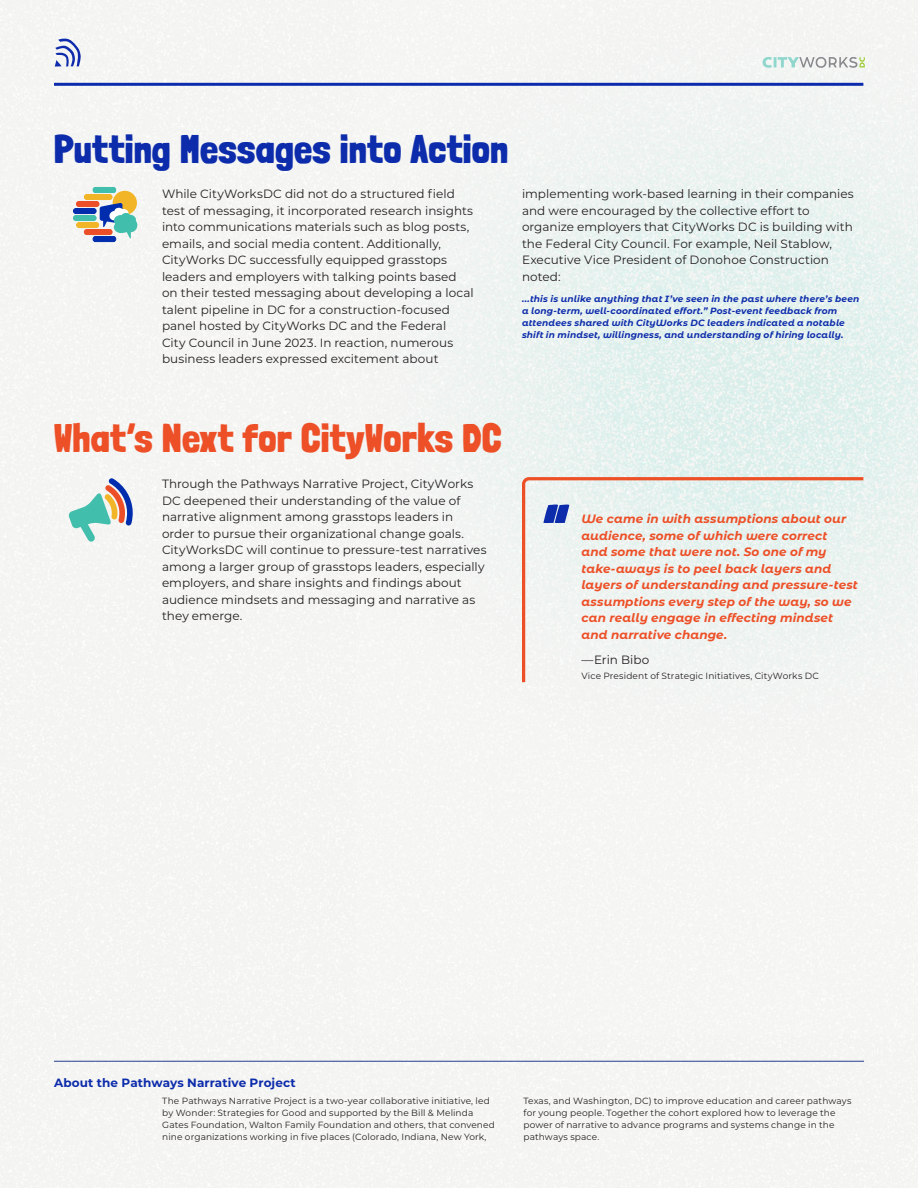
<style>
.page{position:relative;width:918px;height:1188px;background:#f4f4f2}
.page>*{position:absolute;margin:0;border:0;box-sizing:border-box;transform-origin:0 0}
.t1{font:900 70.5px "Londrina Solid";color:#0d2cab}
.t2{font:900 39px "Londrina Solid";letter-spacing:.025em;color:#0d2cab}
.t3{font:900 39px "Londrina Solid";letter-spacing:.02em;color:#ed4f27}
.body_text_NO_INDENT{font:12px/16.5px "Montserrat";letter-spacing:.005em;color:#231f20}
.pull_quote_style{font:italic 700 12px/16.5px "Montserrat Alternates";letter-spacing:.01em;color:#ed4f27}
.credit_title{font:700 12px "Montserrat";letter-spacing:.01em;color:#0d2cab}
.author_name{font:12px "Montserrat";letter-spacing:-.005em;color:#231f20}
.credit_text{font:9px/12px "Montserrat";letter-spacing:.015em;color:#231f20}
.intext_quote{font:italic 700 9px/12px "Montserrat Alternates";letter-spacing:.02em;color:#0d2cab}
.quote_author{font:9px "Montserrat";letter-spacing:.015em;color:#231f20}
</style>
<div class="page">
<img style="left:356px;top:0;width:562px;height:1034px">
<hr style="left:54px;top:1061px;width:810px;height:1px;background:#253f8e">
<svg style="left:55px;top:38px;width:26px;height:29px"></svg>
<hr style="left:54px;top:83px;width:809px;height:3px;background:#0d2cab">
<svg style="left:68px;top:478px;width:65px;height:64px"></svg>
<svg style="left:520px;top:475px;width:347px;height:210px"></svg>
<img style="left:756px;top:44px;width:114px;height:28px">
<div style="left:113px;top:191px;width:24px;height:24px;background:#f2b528;border-radius:50%"></div>
<div style="left:84px;top:194px;width:28px;height:6px;background:#f2b528;border-radius:3px"></div>
<div style="left:84px;top:194px;width:28px;height:6px;border:1px solid #f2b528;border-radius:3px"></div>
<div style="left:93px;top:187px;width:23px;height:6px;background:#41beac;border-radius:2px"></div>
<div style="left:93px;top:187px;width:23px;height:6px;border:1px solid #41beac;border-radius:2px"></div>
<div style="left:93px;top:237px;width:23px;height:5px;background:#002dad;border-radius:2px"></div>
<div style="left:93px;top:236px;width:23px;height:6px;border:1px solid #002dad;border-radius:2px"></div>
<div style="left:76px;top:202px;width:23px;height:5px;background:#ec4f27;border-radius:3px"></div>
<div style="left:76px;top:201px;width:23px;height:6px;border:1px solid #ec4f27;border-radius:3px"></div>
<div style="left:77px;top:223px;width:22px;height:5px;background:#f2b528;border-radius:3px"></div>
<div style="left:76px;top:222px;width:23px;height:6px;border:1px solid #f2b528;border-radius:3px"></div>
<div style="left:84px;top:230px;width:28px;height:5px;background:#ec4f27;border-radius:3px"></div>
<div style="left:84px;top:229px;width:28px;height:6px;border:1px solid #ec4f27;border-radius:3px"></div>
<div style="left:73px;top:209px;width:23px;height:5px;background:#002dad;border-radius:3px"></div>
<div style="left:73px;top:208px;width:23px;height:6px;border:1px solid #002dad;border-radius:3px"></div>
<div style="left:73px;top:216px;width:23px;height:5px;background:#41beac;border-radius:3px"></div>
<div style="left:73px;top:215px;width:23px;height:6px;border:1px solid #41beac;border-radius:3px"></div>
<svg style="left:100px;top:203px;width:38px;height:35px"></svg>
<p class="t2" style="left:54px;top:126px;width:455px">Putting Messages into Action</p>
<p class="body_text_NO_INDENT" style="left:162px;top:185px;width:313px">While CityWorksDC did not do a structured field test of messaging, it incorporated research insights into communications materials such as blog posts, emails, and social media content. Additionally, CityWorks DC successfully equipped grasstops leaders and employers with talking points based on their tested messaging about developing a local talent pipeline in DC for a construction-focused panel hosted by CityWorks DC and the Federal<br>City Council in June 2023. In reaction, numerous business leaders expressed excitement about</p>
<p class="body_text_NO_INDENT" style="left:522px;top:185px;width:333px">implementing work-based learning in their companies and were encouraged by the collective effort to organize employers that CityWorks DC is building with the Federal City Council. For example, Neil Stablow, Executive Vice President of Donohoe Construction noted:</p>
<p class="intext_quote" style="left:522px;top:292px;width:339px">...this is unlike anything that I’ve seen in the past where there’s been a long-term, well-coordinated effort.” Post-event feedback from attendees shared with CityWorks DC leaders indicated a notable shift in mindset, willingness, and understanding of hiring locally.</p>
<p class="t3" style="left:54px;top:415px;width:449px">What’s Next for CityWorks DC</p>
<p class="body_text_NO_INDENT" style="left:162px;top:475px;width:326px">Through the Pathways Narrative Project, CityWorks DC deepened their understanding of the value of narrative alignment among grasstops leaders in order to pursue their organizational change goals.<br>CityWorksDC will continue to pressure-test narratives among a larger group of grasstops leaders, especially employers, and share insights and findings about audience mindsets and messaging and narrative as they emerge.</p>
<p class="t1" style="left:543px;top:489px;width:27px">“</p>
<p class="pull_quote_style" style="left:581px;top:510px;width:278px">We came in with assumptions about our audience, some of which were correct<br>and some that were not. So one of my take-aways is to peel back layers and layers of understanding and pressure-test assumptions every step of the way, so we can really engage in effecting mindset and narrative change.</p>
<p class="author_name" style="left:581px;top:652px;width:69px">—Erin Bibo</p>
<p class="quote_author" style="left:581px;top:670px;width:239px">Vice President of Strategic Initiatives, CityWorks DC</p>
<p class="credit_title" style="left:54px;top:1074px;width:243px">About the Pathways Narrative Project</p>
<p class="credit_text" style="left:162px;top:1094px;width:334px">The Pathways Narrative Project is a two-year collaborative initiative, led by Wonder: Strategies for Good and supported by the Bill &amp; Melinda Gates Foundation, Walton Family Foundation and others, that convened nine organizations working in five places (Colorado, Indiana, New York,</p>
<p class="credit_text" style="left:524px;top:1094px;width:329px">Texas, and Washington, DC) to improve education and career pathways for young people. Together the cohort explored how to leverage the power of narrative to advance programs and systems change in the pathways space.</p>
</div>
